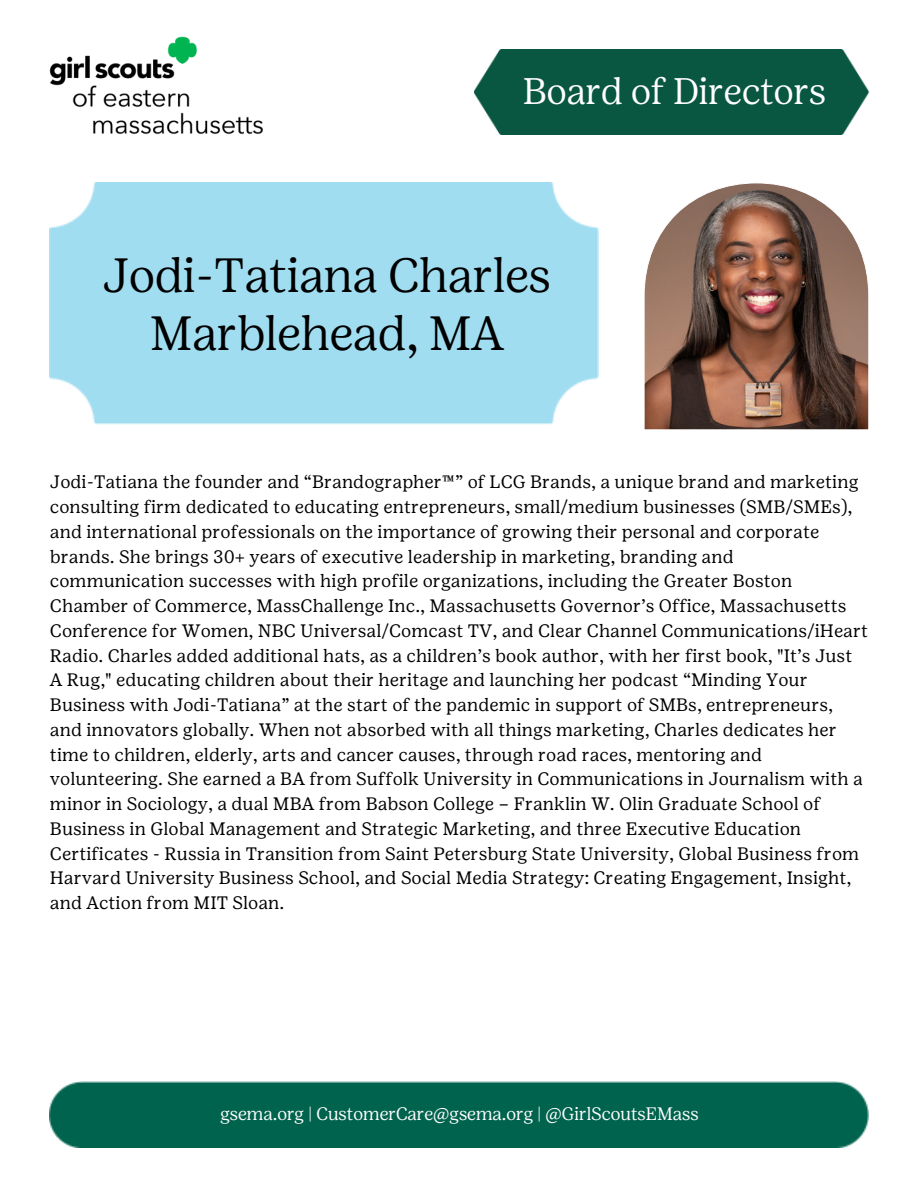
<style>
.page{position:relative;width:918px;height:1188px;background:#fff}
.page>*{position:absolute;margin:0;border:0;box-sizing:border-box;transform-origin:0 0}
.t1{font:300 48px "Girl Scout Display";color:#000}
.t2{font:300 36.9px "Girl Scout Display";color:#fff}
.t3{font:18px/24.8px "Girl Scout Text";color:#000}
.t4{font:300 18px "Girl Scout Display";color:#fff}
</style>
<div class="page">
<img style="left:49px;top:36px;width:214px;height:99px">
<div style="left:475px;top:49px;width:394px;height:86px;background:#095740"></div>
<svg style="left:644px;top:183px;width:225px;height:247px;background:#8a695b"></svg>
<div style="left:50px;top:182px;width:549px;height:242px;background:#a1ddf1"></div>
<div style="left:50px;top:1081px;width:819px;height:66px;background:#00634e"></div>
<p class="t2" style="left:523px;top:69px;width:305px">Board of Directors</p>
<p class="t1" style="left:103px;top:247px;width:449px">Jodi-Tatiana Charles</p>
<p class="t1" style="left:150px;top:305px;width:355px">Marblehead, MA</p>
<p class="t3" style="left:50px;top:470px;width:820px">Jodi-Tatiana the founder and “Brandographer™” of LCG Brands, a unique brand and marketing consulting firm dedicated to educating entrepreneurs, small/medium businesses (SMB/SMEs), and international professionals on the importance of growing their personal and corporate brands. She brings 30+ years of executive leadership in marketing, branding and communication successes with high profile organizations, including the Greater Boston Chamber of Commerce, MassChallenge Inc., Massachusetts Governor’s Office, Massachusetts Conference for Women, NBC Universal/Comcast TV, and Clear Channel Communications/iHeart Radio. Charles added additional hats, as a children’s book author, with her first book, "It’s Just A Rug," educating children about their heritage and launching her podcast “Minding Your Business with Jodi-Tatiana” at the start of the pandemic in support of SMBs, entrepreneurs, and innovators globally. When not absorbed with all things marketing, Charles dedicates her time to children, elderly, arts and cancer causes, through road races, mentoring and volunteering. She earned a BA from Suffolk University in Communications in Journalism with a minor in Sociology, a dual MBA from Babson College – Franklin W. Olin Graduate School of Business in Global Management and Strategic Marketing, and three Executive Education Certificates - Russia in Transition from Saint Petersburg State University, Global Business from Harvard University Business School, and Social Media Strategy: Creating Engagement, Insight, and Action from MIT Sloan.</p>
<p class="t4" style="left:220px;top:1103px;width:480px">gsema.org | CustomerCare@gsema.org | @GirlScoutsEMass</p>
</div>
